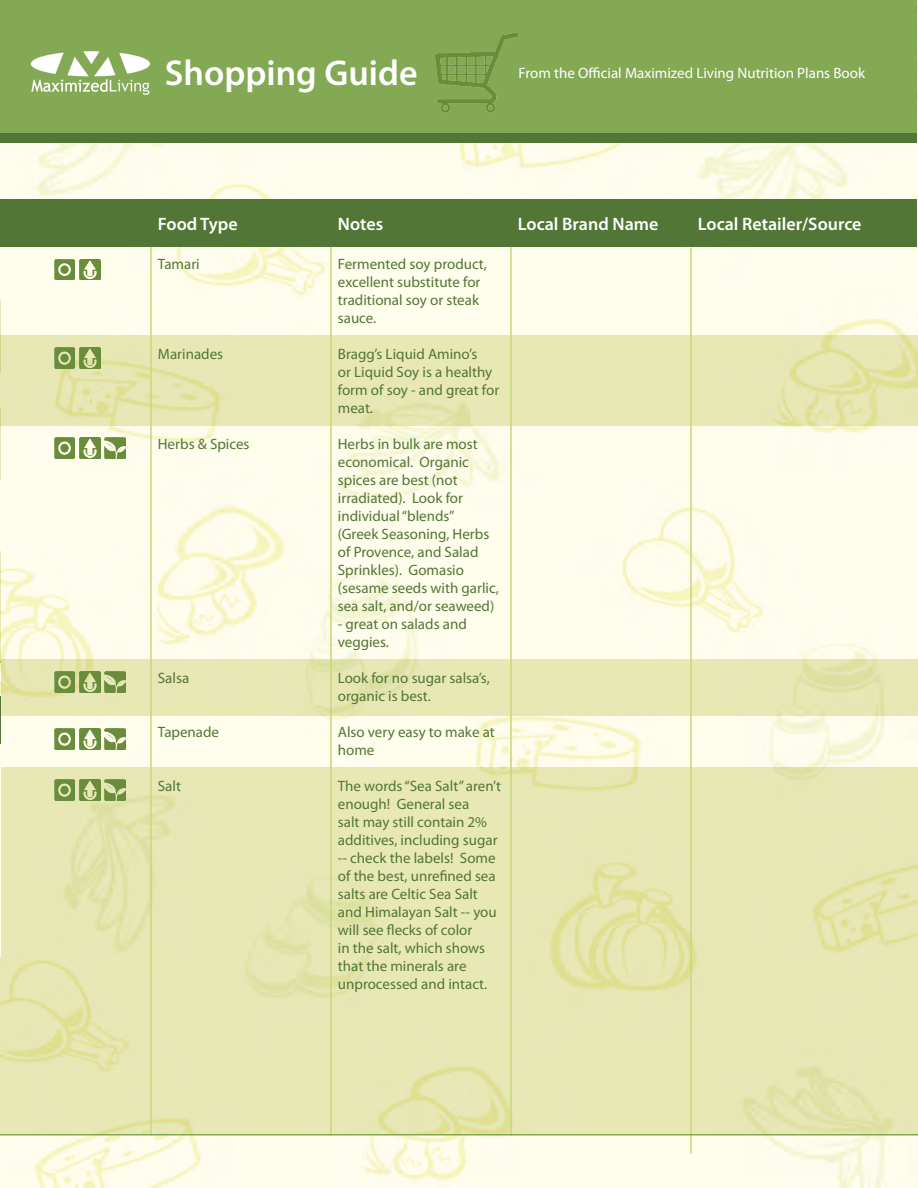
<style>
.page{position:relative;width:918px;height:1188px;background:#fff}
.page>*{position:absolute;margin:0;border:0;box-sizing:border-box;transform-origin:0 0}
.t1{font:600 36px "Myriad Pro";color:#fff}
.t2{font:600 18px "Myriad Pro";color:#fff}
.t3{font:15px/18px "Myriad Pro";color:#527635}
.t4{font:15px "Myriad Pro";color:#fff}
</style>
<div class="page">
<img style="left:0;top:0;width:918px;height:1188px">
<div style="left:0;top:0;width:917px;height:134px;background:#83a955"></div>
<div style="left:0;top:134px;width:917px;height:9px;background:#527635"></div>
<img style="left:30px;top:51px;width:121px;height:44px">
<img style="left:436px;top:32px;width:82px;height:81px">
<hr style="left:0;top:300px;width:1px;height:72px;background:#e8eac4">
<hr style="left:0;top:408px;width:1px;height:72px;background:#e8eac4">
<svg style="left:0;top:335px;width:918px;height:91px;background:#e6e6b1"></svg>
<hr style="left:0;top:551px;width:1px;height:111px;background:#e8eac4">
<hr style="left:0;top:958px;width:1px;height:176px;background:#e8eac4">
<svg style="left:1px;top:659px;width:917px;height:57px;background:#e5e6b2"></svg>
<svg style="left:1px;top:767px;width:917px;height:367px;background:#e6e6b2"></svg>
<hr style="left:0;top:200px;width:1px;height:47px;background:#527635">
<hr style="left:0;top:696px;width:1px;height:47px;background:#527635">
<div style="left:1px;top:200px;width:916px;height:47px;background:#527635"></div>
<hr style="left:330px;top:247px;width:2px;height:889px;background:#c6d77a">
<hr style="left:150px;top:247px;width:2px;height:889px;background:#c6d77a">
<hr style="left:510px;top:247px;width:2px;height:889px;background:#c6d77a">
<hr style="left:690px;top:247px;width:2px;height:906px;background:#c6d77a">
<hr style="left:0;top:1134px;width:918px;height:2px;background:#83a955">
<img style="left:79px;top:259px;width:21px;height:21px">
<img style="left:79px;top:348px;width:21px;height:20px">
<img style="left:79px;top:438px;width:21px;height:20px">
<img style="left:79px;top:672px;width:21px;height:20px">
<img style="left:79px;top:729px;width:21px;height:20px">
<img style="left:79px;top:780px;width:21px;height:20px">
<img style="left:54px;top:259px;width:21px;height:21px">
<img style="left:54px;top:348px;width:21px;height:20px">
<img style="left:54px;top:438px;width:21px;height:20px">
<img style="left:54px;top:672px;width:21px;height:20px">
<img style="left:54px;top:729px;width:21px;height:20px">
<img style="left:54px;top:780px;width:21px;height:20px">
<img style="left:105px;top:438px;width:21px;height:20px">
<img style="left:105px;top:672px;width:21px;height:20px">
<img style="left:105px;top:729px;width:21px;height:20px">
<img style="left:105px;top:780px;width:21px;height:20px">
<h1 class="t1" style="left:165px;top:50px;width:254px">Shopping Guide</h1>
<p class="t4" style="left:518px;top:64px;width:348px">From the Official Maximized Living Nutrition Plans Book</p>
<p class="t2" style="left:158px;top:212px;width:81px">Food Type</p>
<p class="t3" style="left:158px;top:255px;width:43px">Tamari</p>
<p class="t3" style="left:158px;top:345px;width:67px">Marinades</p>
<p class="t3" style="left:158px;top:435px;width:93px">Herbs &amp; Spices</p>
<p class="t3" style="left:158px;top:669px;width:33px">Salsa</p>
<p class="t3" style="left:158px;top:723px;width:63px">Tapenade</p>
<p class="t3" style="left:158px;top:777px;width:25px">Salt</p>
<p class="t2" style="left:338px;top:212px;width:47px">Notes</p>
<p class="t3" style="left:338px;top:255px;width:151px">Fermented soy product, excellent substitute for traditional soy or steak sauce.</p>
<p class="t3" style="left:338px;top:345px;width:163px">Bragg’s Liquid Amino’s<br>or Liquid Soy is a healthy form of soy - and great for meat.</p>
<p class="t3" style="left:338px;top:435px;width:162px">Herbs in bulk are most economical. Organic spices are best (not irradiated). Look for individual “blends” (Greek Seasoning, Herbs of Provence, and Salad<br>Sprinkles). Gomasio (sesame seeds with garlic, sea salt, and/or seaweed)</p>
<p class="t3" style="left:338px;top:615px;width:130px">- great on salads and veggies.</p>
<p class="t3" style="left:338px;top:669px;width:153px">Look for no sugar salsa’s, organic is best.</p>
<p class="t3" style="left:338px;top:723px;width:158px">Also very easy to make at home</p>
<p class="t3" style="left:338px;top:777px;width:165px">The words “Sea Salt” aren’t enough! General sea<br>salt may still contain 2% additives, including sugar -- check the labels! Some of the best, unrefined sea salts are Celtic Sea Salt and Himalayan Salt -- you will see flecks of color<br>in the salt, which shows that the minerals are unprocessed and intact.</p>
<p class="t2" style="left:518px;top:212px;width:142px">Local Brand Name</p>
<p class="t2" style="left:698px;top:212px;width:165px">Local Retailer/Source</p>
</div>
